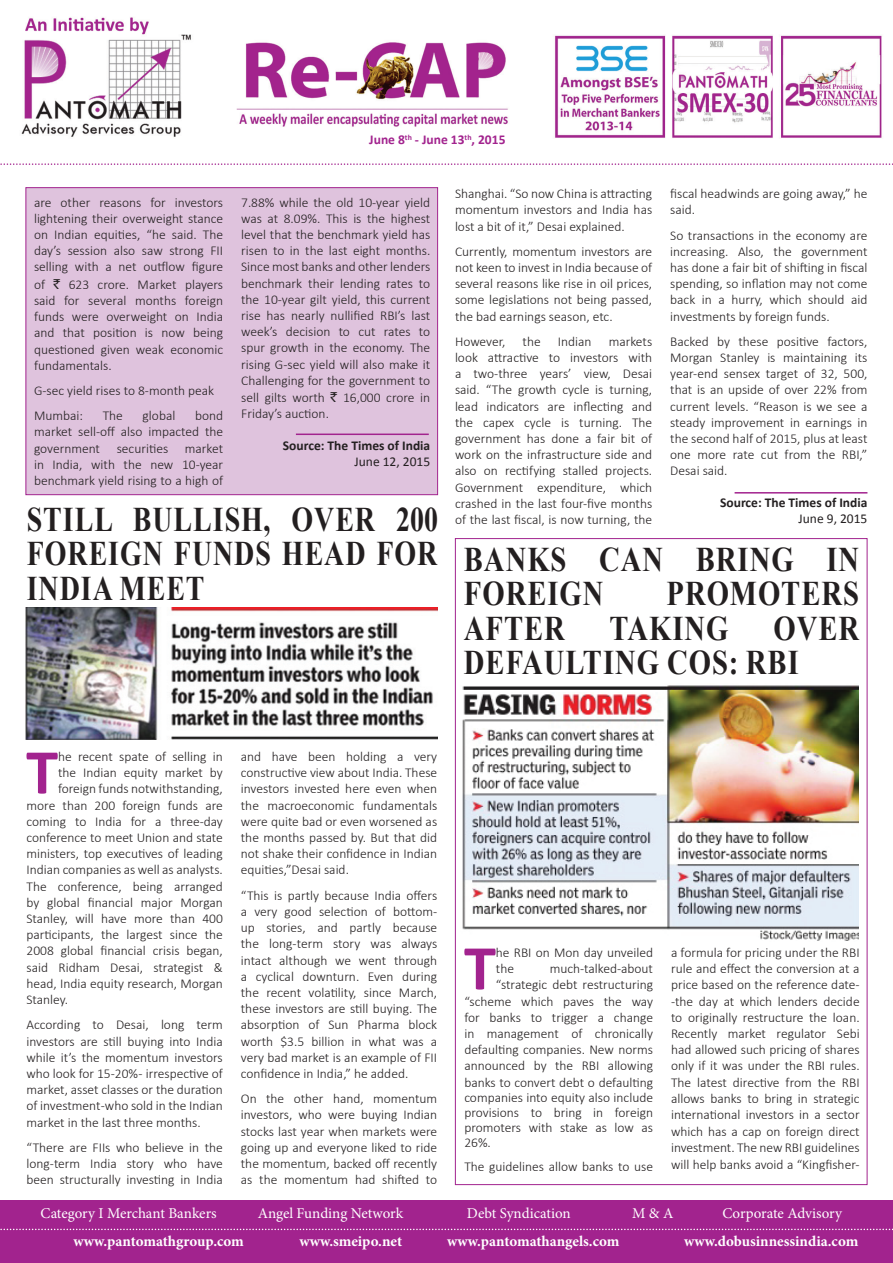
<style>
.page{position:relative;width:893px;height:1263px;background:#fff}
.page>*{position:absolute;margin:0;border:0;box-sizing:border-box;transform-origin:0 0}
.t1{font:700 64.5px "Calibri";color:#a2238e}
.t2{font:700 34.5px/34.5px "Times New Roman";letter-spacing:.035em;color:#231f20;scale:.83 1}
.t3{font:700 34.5px/34.5px "Times New Roman";letter-spacing:.035em;color:#231f20;scale:.81 1}
.t4{font:700 15px "Minion Pro";color:#fff}
.t5{font:15px "Minion Pro";letter-spacing:-.005em;color:#fff}
.t6{font:300 13.5px/16.2px "Calibri";color:#231f20;text-align:justify}
.t7{font:700 13.5px "Calibri";color:#231f20}
.t8{font:700 13.5px "Calibri";color:#a2238e}
.t9{font:13.5px "Calibri";color:#231f20}
.s1{font-family:"Rupee Foradian";font-weight:400}
</style>
<div class="page">
<img style="left:21px;top:17px;width:861px;height:121px">
<div style="left:0;top:1201px;width:893px;height:62px;background:#a2238e"></div>
<svg style="left:0;top:163px;width:893px;height:2px"></svg>
<svg style="left:0;top:1229px;width:893px;height:1px"></svg>
<div style="left:26px;top:187px;width:412px;height:308px;background:#dfc3dd;border:1px solid #a2238e"></div>
<hr style="left:296px;top:434px;width:133px;height:1px;background:#a2238e">
<hr style="left:735px;top:492px;width:132px;height:2px;background:#a2238e">
<img style="left:26px;top:607px;width:411px;height:133px">
<img style="left:462px;top:685px;width:396px;height:256px">
<p class="t8" style="left:369px;top:130px;width:138px">June 8<sup>th</sup> - June 13<sup>th</sup>, 2015</p>
<p class="t6" style="left:455px;top:185px;width:199px">Shanghai. “So now China is attracting momentum investors and India has lost a bit of it,” Desai explained.</p>
<p class="t6" style="left:455px;top:243px;width:199px">Currently, momentum investors are not keen to invest in India because of several reasons like rise in oil prices, some legislations not being passed, the bad earnings season, etc.</p>
<p class="t6" style="left:455px;top:333px;width:52px">However,</p>
<p class="t6" style="left:523px;top:333px;width:20px">the</p>
<p class="t6" style="left:558px;top:333px;width:35px">Indian</p>
<p class="t6" style="left:670px;top:185px;width:199px">fiscal headwinds are going away,” he said.</p>
<p class="t6" style="left:670px;top:227px;width:199px">So transactions in the economy are increasing. Also, the government has done a fair bit of shifting in fiscal spending, so inflation may not come back in a hurry, which should aid investments by foreign funds.</p>
<p class="t6" style="left:670px;top:333px;width:199px">Backed by these positive factors, Morgan Stanley is maintaining its year-end sensex target of 32, 500, that is an upside of over 22% from current levels. “Reason is we see a steady improvement in earnings in the second half of 2015, plus at least one more rate cut from the RBI,” Desai said.</p>
<p class="t7" style="left:720px;top:493px;width:149px">Source: The Times of India</p>
<p class="t9" style="left:799px;top:509px;width:70px">June 9, 2015</p>
<p class="t6" style="left:34px;top:194px;width:191px">are other reasons for investors lightening their overweight stance on Indian equities, “he said. The day’s session also saw strong FII selling with a net outflow figure of <span class="s1">`</span> 623 crore. Market players said for several months foreign funds were overweight on India and that position is now being questioned given weak economic fundamentals.</p>
<p class="t6" style="left:34px;top:378px;width:182px;line-height:25.2px">G-sec yield rises to 8-month peak<br>Mumbai:</p>
<p class="t6" style="left:241px;top:194px;width:191px">7.88% while the old 10-year yield was at 8.09%. This is the highest level that the benchmark yield has risen to in the last eight months.<br>Since most banks and other lenders benchmark their lending rates to the 10-year gilt yield, this current rise has nearly nullified RBI’s last week’s decision to cut rates to spur growth in the economy. The rising G-sec yield will also make it Challenging for the government to sell gilts worth <span class="s1">`</span> 16,000 crore in Friday’s auction.</p>
<p class="t7" style="left:283px;top:436px;width:149px">Source: The Times of India</p>
<p class="t9" style="left:355px;top:452px;width:77px">June 12, 2015</p>
<p class="t6" style="left:455px;top:333px;width:199px;text-indent:154px">markets look attractive to investors with a two-three years’ view, Desai said. “The growth cycle is turning, lead indicators are inflecting and the capex cycle is turning. The government has done a fair bit of work on the infrastructure side and also on rectifying stalled projects.<br>Government expenditure, which crashed in the last four-five months of the last fiscal, is now turning, the</p>
<p class="t6" style="left:34px;top:407px;width:191px;text-indent:161px">bond market sell-off also impacted the government securities market in India, with the new 10-year benchmark yield rising to a high of</p>
<p class="t6" style="left:103px;top:407px;width:22px">The</p>
<p class="t6" style="left:143px;top:407px;width:34px">global</p>
<h2 class="t3" style="left:27px;top:501px;width:509px">STILL BULLISH, OVER 200<br>FOREI</h2>
<h2 class="t3" style="left:27px;top:535px;width:482px;text-indent:93px">GN FUNDS HEAD FOR<br>INDIA MEET</h2>
<h2 class="t2" style="left:464px;top:541px;width:478px">BANKS CAN BRING IN<br>FOREI</h2>
<h2 class="t2" style="left:560px;top:575px;width:54px">GN</h2>
<h2 class="t2" style="left:666px;top:575px;width:50px">PROMOTERS</h2>
<h2 class="t2" style="left:464px;top:610px;width:74px">AFTER</h2>
<h2 class="t2" style="left:609px;top:610px;width:145px">TAKING</h2>
<h2 class="t2" style="left:464px;top:610px;width:453px;text-indent:309px">OVER<br>DE FAULTING COS : RBI</h2>
<h1 class="t1" style="left:26px;top:726px;width:33px">T</h1>
<p class="t6" style="left:58px;top:748px;width:166px">he recent spate of selling in</p>
<p class="t6" style="left:58px;top:764px;width:166px">the Indian equity market by</p>
<p class="t6" style="left:58px;top:781px;width:166px">foreign funds notwithstanding,</p>
<p class="t6" style="left:27px;top:797px;width:198px">more than 200 foreign funds are</p>
<p class="t6" style="left:27px;top:813px;width:198px">coming to India for a three-day</p>
<p class="t6" style="left:27px;top:829px;width:198px">conference to meet Union and state</p>
<p class="t6" style="left:27px;top:845px;width:198px">ministers, top executives of leading</p>
<p class="t6" style="left:27px;top:862px;width:198px">Indian companies as well as analysts.</p>
<p class="t6" style="left:27px;top:878px;width:198px">The conference, being arranged</p>
<p class="t6" style="left:27px;top:894px;width:198px">by global financial major Morgan</p>
<p class="t6" style="left:27px;top:910px;width:198px">Stanley, will have more than 400</p>
<p class="t6" style="left:27px;top:926px;width:198px">participants, the largest since the</p>
<p class="t6" style="left:27px;top:943px;width:198px">2008 global financial crisis began,</p>
<p class="t6" style="left:27px;top:959px;width:198px">said Ridham Desai, strategist &amp;</p>
<p class="t6" style="left:27px;top:975px;width:198px">head, India equity research, Morgan</p>
<p class="t6" style="left:27px;top:991px;width:43px">Stanley.</p>
<p class="t6" style="left:27px;top:1016px;width:198px">According to Desai, long term investors are still buying into India while it’s the momentum investors who look for 15-20% - irrespective of market, asset classes or the duration of investment -who sold in the Indian market in the last three months.</p>
<p class="t6" style="left:27px;top:1139px;width:198px">“There are FIIs who believe in the long-term India story who have been structurally investing in India</p>
<p class="t6" style="left:241px;top:748px;width:198px">and have been holding a very constructive view about India. These investors invested here even when the macroeconomic fundamentals were quite bad or even worsened as the months passed by. But that did not shake their confidence in Indian equities,”Desai said.</p>
<p class="t6" style="left:241px;top:887px;width:198px">“This is partly because India offers a very good selection of bottom&shy;up stories, and partly because the long-term story was always intact although we went through a cyclical downturn. Even during the recent volatility, since March, these investors are still buying. The absorption of Sun Pharma block worth $3.5 billion in what was a very bad market is an example of FII confidence in India,” he added.</p>
<p class="t6" style="left:241px;top:1090px;width:198px">On the other hand, momentum investors, who were buying Indian stocks last year when markets were going up and everyone liked to ride the momentum, backed off recently as the momentum had shifted to</p>
<h1 class="t1" style="left:464px;top:922px;width:33px">T</h1>
<p class="t6" style="left:496px;top:944px;width:159px">he RBI on Mon day unveiled the</p>
<p class="t6" style="left:550px;top:960px;width:105px">much-talked-about</p>
<p class="t6" style="left:496px;top:977px;width:159px">“strategic debt restructuring</p>
<p class="t6" style="left:464px;top:993px;width:190px">“scheme which paves the way</p>
<p class="t6" style="left:464px;top:1009px;width:190px">for banks to trigger a change</p>
<p class="t6" style="left:464px;top:1025px;width:190px">in management of chronically</p>
<p class="t6" style="left:464px;top:1041px;width:190px">defaulting companies. New norms</p>
<p class="t6" style="left:464px;top:1058px;width:190px">announced by the RBI allowing</p>
<p class="t6" style="left:464px;top:1074px;width:190px">banks to convert debt o defaulting</p>
<p class="t6" style="left:464px;top:1089px;width:190px">companies into equity also include</p>
<p class="t6" style="left:464px;top:1104px;width:190px">provisions to bring in foreign</p>
<p class="t6" style="left:464px;top:1119px;width:190px">promoters with stake as low as</p>
<p class="t6" style="left:464px;top:1134px;width:28px">26%.</p>
<p class="t6" style="left:464px;top:1158px;width:190px">The guidelines allow banks to use</p>
<p class="t6" style="left:671px;top:944px;width:190px">a formula for pricing under the RBI rule and effect the conversion at a price based on the reference date--the day at which lenders decide to originally restructure the loan.<br>Recently market regulator Sebi had allowed such pricing of shares only if it was under the RBI rules.<br>The latest directive from the RBI allows banks to bring in strategic international investors in a sector which has a cap on foreign direct investment. The new RBI guidelines will help banks avoid a “Kingfisher-</p>
<p class="t5" style="left:41px;top:1203px;width:178px">Category I Merchant Bankers</p>
<p class="t5" style="left:258px;top:1203px;width:147px">Angel Funding Network</p>
<p class="t5" style="left:467px;top:1203px;width:105px">Debt Syndication</p>
<p class="t5" style="left:632px;top:1203px;width:43px">M &amp; A</p>
<p class="t5" style="left:722px;top:1203px;width:121px">Corporate Advisory</p>
<p class="t4" style="left:73px;top:1230px;width:172px">www.pantomathgroup.com</p>
<p class="t4" style="left:299px;top:1230px;width:104px">www.smeipo.net</p>
<p class="t4" style="left:447px;top:1230px;width:174px">www.pantomathangels.com</p>
<p class="t4" style="left:684px;top:1230px;width:176px">www.dobusinnessindia.com</p>
</div>
